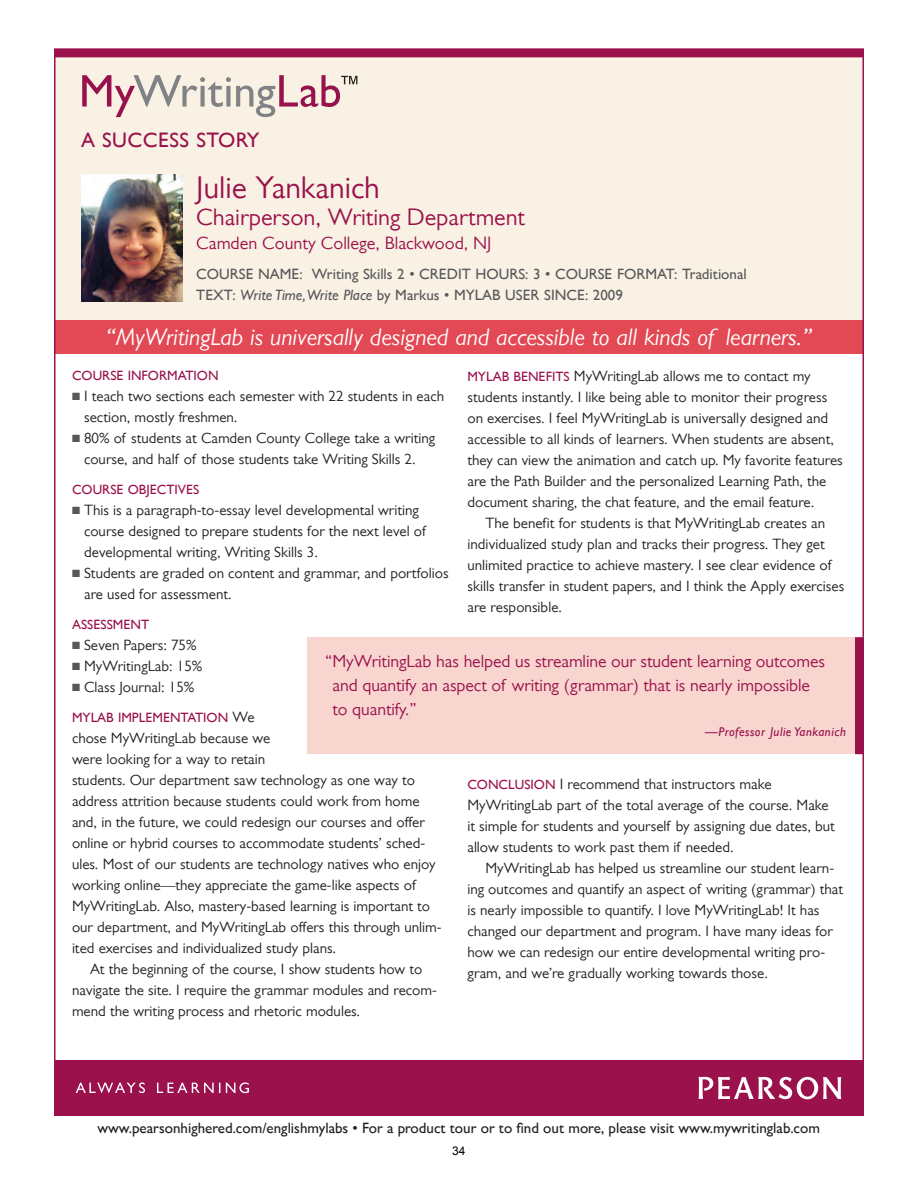
<style>
.page{position:relative;width:918px;height:1188px;background:#fff}
.page>*{position:absolute;margin:0;border:0;box-sizing:border-box;transform-origin:0 0}
.t1{font:31.5px "Gill Sans MT Pro";color:#9a114c}
.t2{font:italic 24px "Gill Sans MT Pro";color:#fff}
.t3{font:24px "Gill Sans MT Pro";color:#9a114c}
.t4{font:500 21px "Gill Sans MT Pro";letter-spacing:.02em;color:#9a114c}
.t5{font:18px "Gill Sans MT Pro";color:#9a114c}
.t6{font:17.7px/24px "Gill Sans MT Pro";letter-spacing:-.005em;color:#9a114c}
.t7{font:15px/21px "Gill Sans MT Pro";color:#231f20}
.t8{font:500 15px/21px "Gill Sans MT Pro";color:#57585a}
.t9{font:500 15px "Gill Sans MT Pro";color:#231f20}
.t10{font:500 13.5px "Gill Sans MT Pro";color:#9a114c}
.t11{font:italic 500 12.75px "Gill Sans MT Pro";letter-spacing:.04em;color:#9a114c}
.t12{font:12px "Arial";color:#000}
.s1{font-style:italic}
.s2{color:#57585a}
.s3{font-weight:400;font-size:15px;color:#231f20}
.s4{font-weight:500;font-size:13.5px;color:#9a114c}
</style>
<div class="page">
<div style="left:54px;top:54px;width:809px;height:292px;background:#f9f2e4"></div>
<div style="left:54px;top:48px;width:810px;height:9px;background:#9a114c"></div>
<div style="left:55px;top:320px;width:808px;height:34px;background:#e24954"></div>
<div style="left:54px;top:1060px;width:809px;height:56px;background:#9a114c"></div>
<svg style="left:76px;top:1082px;width:173px;height:11px"></svg>
<svg style="left:699px;top:1077px;width:142px;height:22px"></svg>
<img style="left:81px;top:174px;width:102px;height:128px">
<div style="left:307px;top:637px;width:557px;height:117px;background:#f8d6cf"></div>
<div style="left:855px;top:637px;width:9px;height:117px;background:#9a114c"></div>
<svg style="left:82px;top:75px;width:275px;height:42px"></svg>
<h3 class="t4" style="left:81px;top:128px;width:180px">A Success StorY</h3>
<h1 class="t1" style="left:196px;top:169px;width:185px">Julie Yankanich</h1>
<h2 class="t3" style="left:196px;top:203px;width:330px">Chairperson, Writing Department</h2>
<p class="t5" style="left:196px;top:233px;width:297px">Camden County College, Blackwood, NJ</p>
<p class="t8" style="left:196px;top:263px;width:552px">COURSE NAME: Writing Skills 2 • CREDIT HOURS: 3 • COURSE FORMAT: Traditional<br>TEXT: <span class="s1">Write Time,Write Place</span> by Markus • MYLAB USER SINCE: 2009</p>
<h2 class="t2" style="left:106px;top:323px;width:708px">“MyWritingLab is universally designed and accessible to all kinds of learners.”</h2>
<p class="t10" style="left:72px;top:368px;width:148px">COURSE INFORMATION</p>
<p class="t7" style="left:84px;top:385px;width:361px;text-indent:-12px"><span class="s2">■</span> I teach two sections each semester with 22 students in each section, mostly freshmen.</p>
<p class="t7" style="left:72px;top:427px;width:365px;text-align:center"><span class="s2">■</span> 80% of students at Camden County College take a writing course, and half of those students take Writing Skills 2.</p>
<p class="t10" style="left:72px;top:482px;width:129px">COURSE OBJECTIVES</p>
<p class="t7" style="left:84px;top:499px;width:343px;text-indent:-12px"><span class="s2">■</span> This is a paragraph-to-essay level developmental writing course designed to prepare students for the next level of developmental writing, Writing Skills 3.</p>
<p class="t7" style="left:84px;top:562px;width:366px;text-indent:-12px"><span class="s2">■</span> Students are graded on content and grammar, and portfolios are used for assessment.</p>
<p class="t10" style="left:72px;top:617px;width:79px">Assessm ent</p>
<p class="t7" style="left:72px;top:634px;width:126px"><span class="s2">■</span> Seven Papers: 75%</p>
<p class="t7" style="left:72px;top:655px;width:132px"><span class="s2">■</span> MyWritingLab: 15%</p>
<p class="t7" style="left:72px;top:676px;width:124px"><span class="s2">■</span> Class Journal: 15%</p>
<p class="t10" style="left:72px;top:710px;width:184px">MYLAB IMPLEMENTATION <span class="s3">We</span></p>
<p class="t7" style="left:72px;top:727px;width:371px">chose MyWritingLab because we<br>were looking for a way to retain<br>students. Our department saw technology as one way to address attrition because students could work from home and, in the future, we could redesign our courses and offer online or hybrid courses to accommodate students’ sched&shy;ules. Most of our students are technology natives who enjoy working online—they appreciate the game-like aspects of MyWritingLab. Also, mastery-based learning is important to our department, and MyWritingLab offers this through unlim&shy;ited exercises and individualized study plans.</p>
<p class="t7" style="left:72px;top:958px;width:366px;text-indent:18px">At the beginning of the course, I show students how to navigate the site. I require the grammar modules and recom&shy;mend the writing process and rhetoric modules.</p>
<p class="t7" style="left:467px;top:365px;width:377px"><span class="s4">MYLAB BENEFITS</span> MyWritingLab allows me to contact my students instantly. I like being able to monitor their progress on exercises. I feel MyWritingLab is universally designed and accessible to all kinds of learners. When students are absent, they can view the animation and catch up. My favorite features are the Path Builder and the personalized Learning Path, the document sharing, the chat feature, and the email feature.</p>
<p class="t7" style="left:467px;top:512px;width:378px;text-indent:18px">The benefit for students is that MyWritingLab creates an individualized study plan and tracks their progress. They get unlimited practice to achieve mastery. I see clear evidence of skills transfer in student papers, and I think the Apply exercises are responsible.</p>
<p class="t6" style="left:332px;top:649px;width:494px;text-indent:-7px">“MyWritingLab has helped us streamline our student learning outcomes and quantify an aspect of writing (grammar) that is nearly impossible to quantify.”</p>
<p class="t11" style="left:705px;top:724px;width:142px">—Professor Julie Yankanich</p>
<p class="t7" style="left:467px;top:773px;width:369px"><span class="s4">CONCLUSION</span> I recommend that instructors make MyWritingLab part of the total average of the course. Make it simple for students and yourself by assigning due dates, but allow students to work past them if needed.</p>
<p class="t7" style="left:467px;top:857px;width:377px;text-indent:18px">MyWritingLab has helped us streamline our student learn&shy;ing outcomes and quantify an aspect of writing (grammar) that is nearly impossible to quantify. I love MyWritingLab! It has changed our department and program. I have many ideas for how we can redesign our entire developmental writing pro&shy;gram, and we’re gradually working towards those.</p>
<p class="t9" style="left:97px;top:1119px;width:724px">www.pearsonhighered.com/englishmylabs • For a product tour or to find out more, please visit www.mywritinglab.com</p>
<p class="t12" style="left:452px;top:1143px;width:15px">34</p>
</div>
